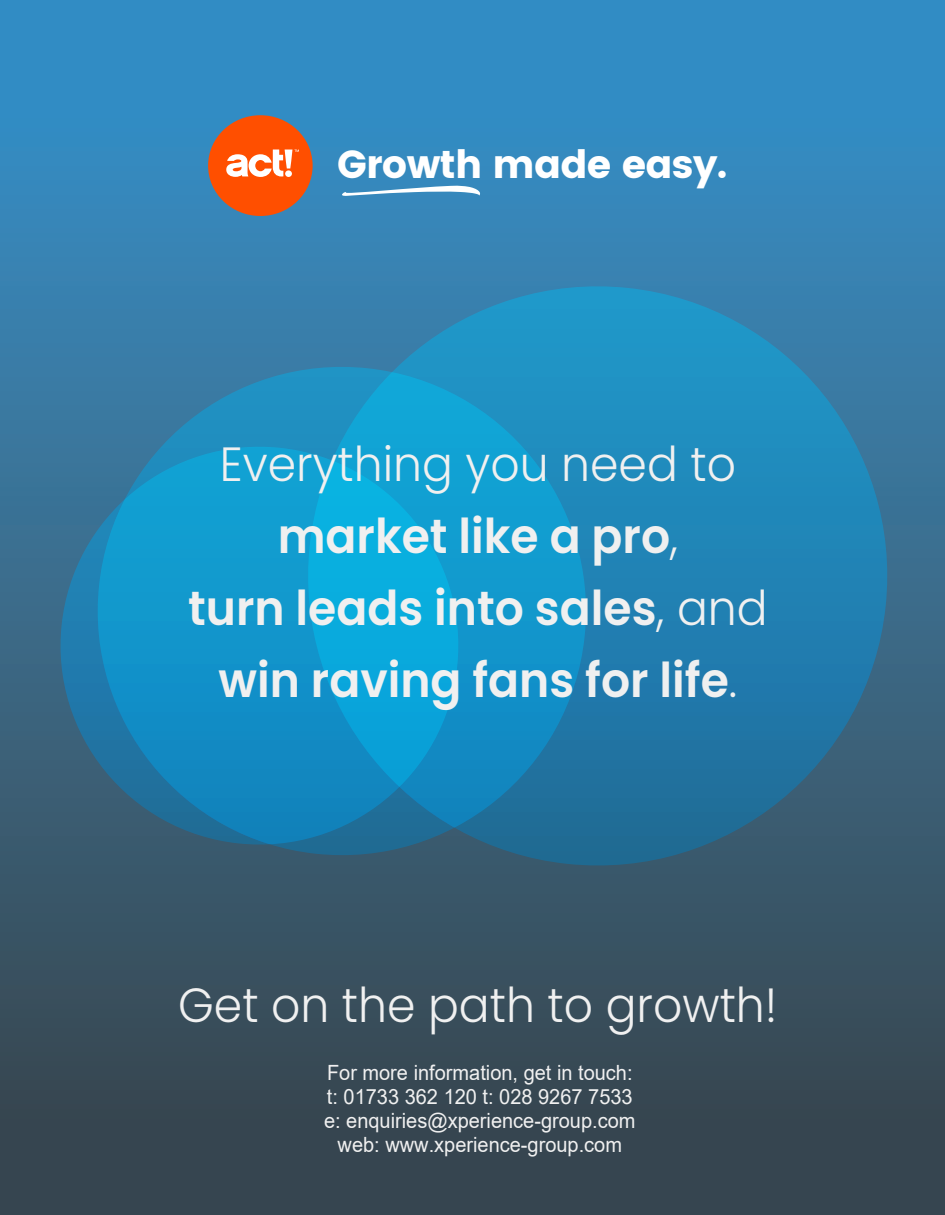
<style>
.page{position:relative;width:945px;height:1215px;background:#fff}
.page>*{position:absolute;margin:0;border:0;box-sizing:border-box;transform-origin:0 0}
.t1{font:600 48px/72px "Poppins";color:#f0f0f0;text-align:center;scale:.95 1}
.t2{font:300 48px "Poppins";color:#f0f0f0;scale:.95 1}
.t3{font:39px "Poppins";letter-spacing:-.02em;color:#fff}
.t4{font:21px/24px "Arial";color:#f0f0f0;text-align:center;scale:.95 1}
.s1{font-weight:300}
</style>
<div class="page">
<div style="left:0;top:0;width:945px;height:1215px;background:linear-gradient(to bottom,#3693ce,#3a4146)"></div>
<svg style="left:293px;top:271px;width:609px;height:610px;background:#297ca8"></svg>
<svg style="left:85px;top:354px;width:514px;height:514px;background:#1f88b7"></svg>
<svg style="left:50px;top:436px;width:419px;height:419px;background:#178ebe"></svg>
<svg style="left:208px;top:115px;width:105px;height:101px;background:#d26c41"></svg>
<svg style="left:342px;top:185px;width:138px;height:12px"></svg>
<h2 class="t3" style="left:337px;top:142px;width:391px">Growth made easy.</h2>
<h1 class="t1" style="left:188px;top:429px;width:612px"><span class="s1">Everything you need to </span>market like a pro<span class="s1">,<br></span>turn leads into sales<span class="s1">, and </span>win raving fans for life<span class="s1">.</span></h1>
<h1 class="t2" style="left:178px;top:977px;width:632px">Get on the path to growth!</h1>
<p class="t4" style="left:324px;top:1060px;width:329px">For more information, get in touch: t: 01733 362 120 t: 028 9267 7533 e: enquiries@xperience-group.com web: www.xperience-group.com</p>
</div>
